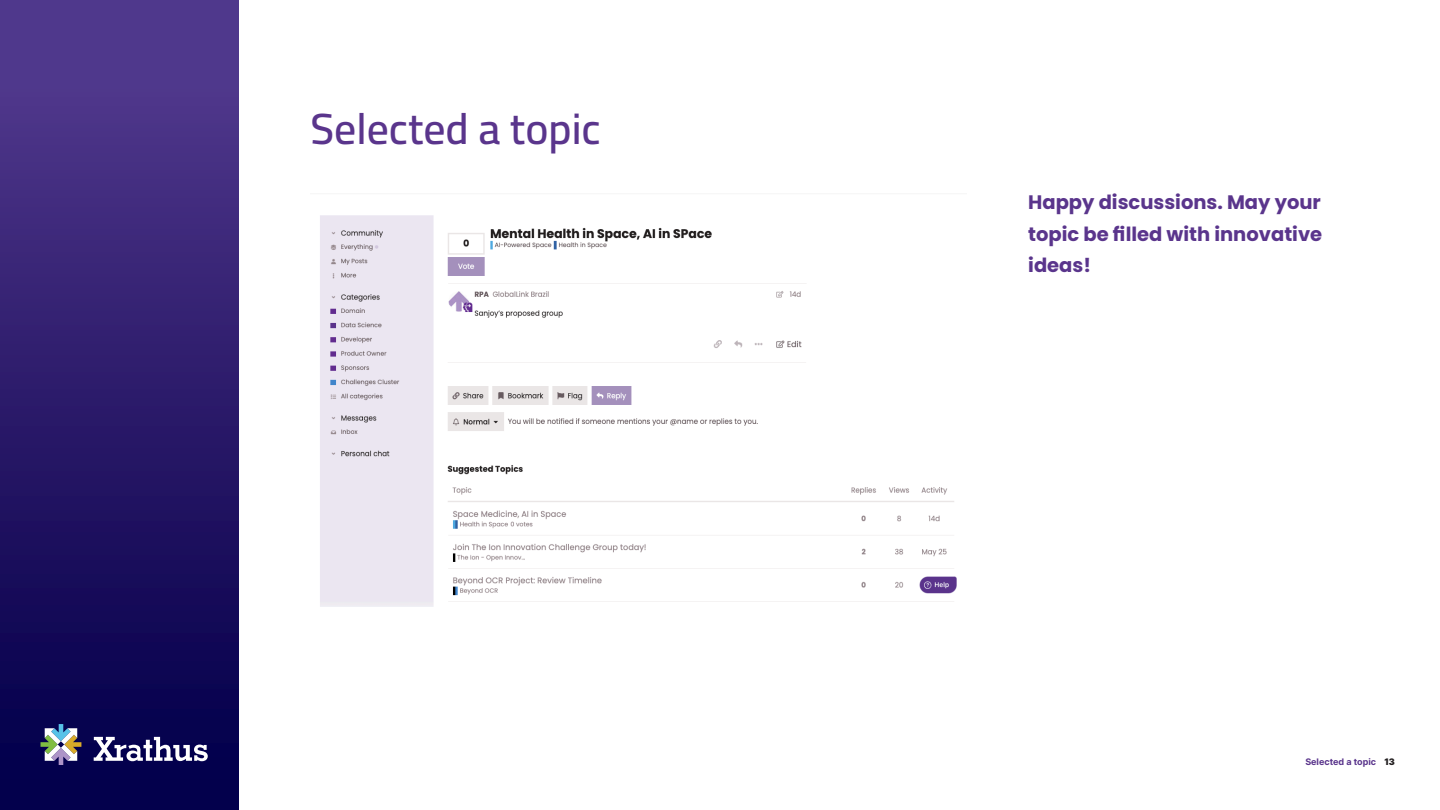
<style>
.page{position:relative;width:1440px;height:810px;background:#fff}
.page>*{position:absolute;margin:0;border:0;box-sizing:border-box;transform-origin:0 0}
.t1{font:600 43.5px "Cairo";color:#5a358c}
.t2{font:700 19.5px/31.5px "Poppins";color:#5a358c;text-align:justify}
.Running_Header{font:9px "Inter";color:#5a358c}
.Page_Number{font:9px "Inter";color:#231f20}
</style>
<div class="page">
<div style="left:0;top:0;width:238px;height:810px;background:linear-gradient(to bottom,#573c90,#000047)"></div>
<img style="left:320px;top:215px;width:637px;height:391px">
<svg style="left:94px;top:737px;width:114px;height:24px"></svg>
<svg style="left:40px;top:724px;width:41px;height:41px"></svg>
<p class="t1" style="left:310px;top:96px;width:292px">Selected a topic</p>
<p class="t2" style="left:1028px;top:187px;width:295px">Happy discussions. May your topic be filled with innovative ideas!</p>
<p class="Running_Header" style="left:1305px;top:755px;width:72px">Selected a topic</p>
<p class="Page_Number" style="left:1384px;top:755px;width:12px">13</p>
</div>
